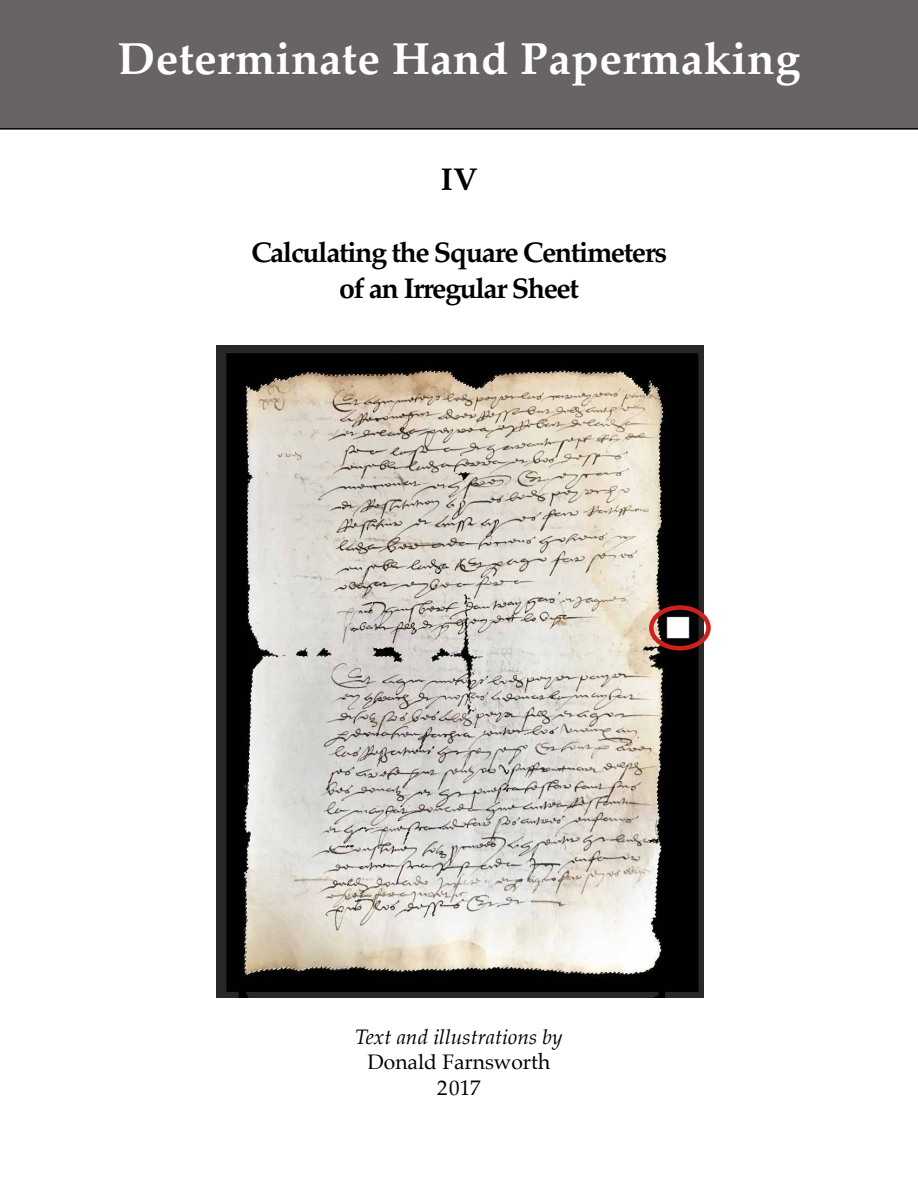
<style>
.page{position:relative;width:918px;height:1188px;background:#fff}
.page>*{position:absolute;margin:0;border:0;box-sizing:border-box;transform-origin:0 0}
.t1{font:700 45px "Palatino";letter-spacing:.01em;color:#fff}
.t2{font:700 31.5px "Palatino";color:#000}
.t3{font:700 28.5px/36px "Palatino";letter-spacing:-.05em;color:#000;text-align:center}
.t4{font:italic 21px "Palatino";color:#000}
.t5{font:21px/25.5px "Palatino";color:#000;text-align:center}
</style>
<div class="page">
<div style="left:0;top:0;width:918px;height:130px;background:#676463"></div>
<img style="left:216px;top:346px;width:487px;height:651px">
<div style="left:649px;top:605px;width:62px;height:45px;border:4px solid #cd211e;border-radius:50%"></div>
<h1 class="t1" style="left:118px;top:20px;width:684px">Determinate Hand Papermaking</h1>
<p class="t2" style="left:440px;top:152px;width:39px">IV</p>
<p class="t3" style="left:251px;top:234px;width:417px">Calculating the Square Centimeters of an Irregular Sheet</p>
<p class="t4" style="left:355px;top:1019px;width:209px">Text and illustrations by</p>
<p class="t5" style="left:368px;top:1049px;width:184px">Donald Farnsworth<br>2017</p>
</div>
